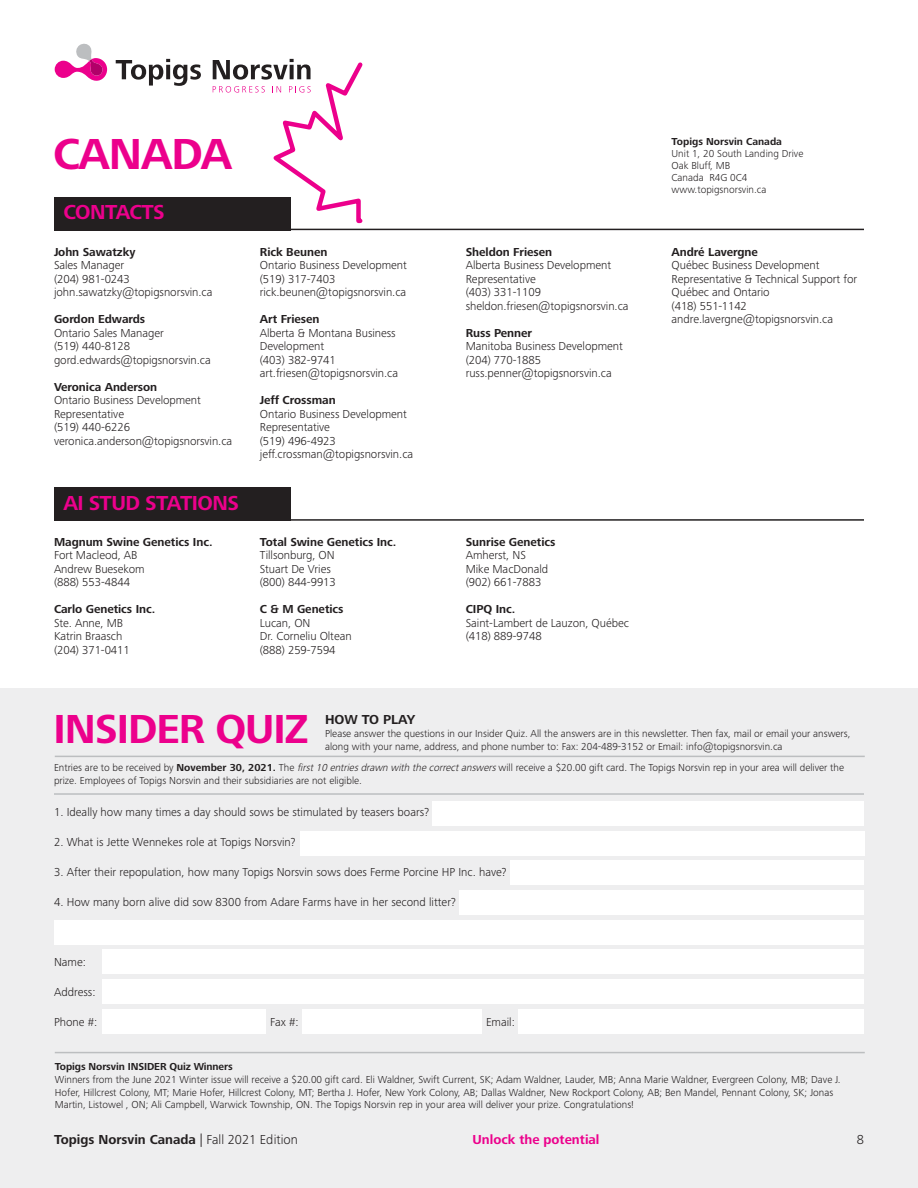
<style>
.page{position:relative;width:918px;height:1188px;background:#fff}
.page>*{position:absolute;margin:0;border:0;box-sizing:border-box;transform-origin:0 0}
.t1{font:700 45px "Frutiger Next Pro";letter-spacing:-.025em;color:#ec008c}
.t2{font:700 42px "Frutiger Next Pro";letter-spacing:-.025em;color:#ec008c}
.t3{font:700 21px "Frutiger Next Pro";letter-spacing:-.025em;color:#ec008c}
.t4{font:700 13.5px "Frutiger Next Pro";color:#231f20}
.t5{font:700 13.5px "Frutiger Next Pro";color:#ec008c}
.t6{font:300 13.5px "Frutiger Next Pro";color:#231f20}
.t7{font:300 12px/13.5px "Frutiger Next Pro";letter-spacing:-.005em;color:#231f20}
.t8{font:700 12px "Frutiger Next Pro";letter-spacing:-.005em;color:#231f20}
.t9{font:300 10.5px/12.6px "Frutiger Next Pro";color:#231f20}
.t10{font:700 10.5px "Frutiger Next Pro";letter-spacing:-.01em;color:#231f20}
.s1{font-weight:700}
.s2{font-style:italic}
.s3{font-weight:300}
</style>
<div class="page">
<div style="left:0;top:688px;width:918px;height:500px;background:#eeeeef"></div>
<div style="left:54px;top:197px;width:237px;height:33px;background:#231f20"></div>
<hr style="left:286px;top:229px;width:578px;height:1px;background:#231f20">
<div style="left:54px;top:488px;width:237px;height:33px;background:#231f20"></div>
<hr style="left:286px;top:519px;width:578px;height:2px;background:#231f20">
<div style="left:300px;top:831px;width:565px;height:24px;background:#fff"></div>
<div style="left:510px;top:861px;width:354px;height:24px;background:#fff"></div>
<div style="left:460px;top:891px;width:404px;height:24px;background:#fff"></div>
<div style="left:55px;top:920px;width:809px;height:24px;background:#fff"></div>
<div style="left:102px;top:950px;width:762px;height:24px;background:#fff"></div>
<div style="left:102px;top:979px;width:762px;height:25px;background:#fff"></div>
<div style="left:519px;top:1009px;width:345px;height:24px;background:#fff"></div>
<div style="left:102px;top:1009px;width:164px;height:24px;background:#fff"></div>
<div style="left:302px;top:1009px;width:180px;height:24px;background:#fff"></div>
<hr style="left:54px;top:793px;width:810px;height:2px;background:#bcbec0">
<hr style="left:55px;top:1052px;width:810px;height:1px;background:#bcbec0">
<hr style="left:55px;top:756px;width:810px;height:1px;background:#bcbec0">
<svg style="left:116px;top:59px;width:85px;height:27px"></svg>
<svg style="left:55px;top:43px;width:52px;height:38px"></svg>
<svg style="left:213px;top:59px;width:149px;height:164px"></svg>
<div style="left:432px;top:802px;width:432px;height:24px;background:#fff"></div>
<p class="t1" style="left:53px;top:128px;width:181px">CANADA</p>
<p class="t3" style="left:63px;top:200px;width:103px">CONTACTS</p>
<p class="t8" style="left:54px;top:245px;width:83px">John Sawatzky</p>
<p class="t7" style="left:54px;top:258px;width:72px">Sales Manager</p>
<p class="t7" style="left:54px;top:272px;width:77px">(204) 981-0243</p>
<p class="t7" style="left:54px;top:285px;width:160px">john.sawatzky@topigsnorsvin.ca</p>
<p class="t8" style="left:54px;top:312px;width:93px">Gordon Edwards</p>
<p class="t7" style="left:54px;top:326px;width:111px">Ontario Sales Manager</p>
<p class="t7" style="left:54px;top:339px;width:78px">(519) 440-8128</p>
<p class="t7" style="left:54px;top:353px;width:158px">gord.edwards@topigsnorsvin.ca</p>
<p class="t8" style="left:54px;top:380px;width:105px">Veronica Anderson</p>
<p class="t7" style="left:54px;top:393px;width:148px">Ontario Business Development<br>Representative</p>
<p class="t7" style="left:54px;top:420px;width:78px">(519) 440-6226</p>
<p class="t7" style="left:54px;top:434px;width:180px">veronica.anderson@topigsnorsvin.ca</p>
<p class="t3" style="left:63px;top:491px;width:177px">AI STUD STATIONS</p>
<p class="t8" style="left:54px;top:535px;width:160px">Magnum Swine Genetics Inc.</p>
<p class="t7" style="left:54px;top:548px;width:85px">Fort Macleod, AB</p>
<p class="t7" style="left:54px;top:562px;width:92px">Andrew Buesekom</p>
<p class="t7" style="left:54px;top:575px;width:78px">(888) 553-4844</p>
<p class="t8" style="left:54px;top:602px;width:103px">Carlo Genetics Inc.</p>
<p class="t7" style="left:54px;top:616px;width:71px">Ste. Anne, MB</p>
<p class="t7" style="left:54px;top:629px;width:70px">Katrin Braasch</p>
<p class="t7" style="left:54px;top:643px;width:77px">(204) 371-0411</p>
<p class="t8" style="left:260px;top:245px;width:69px">Rick Beunen</p>
<p class="t7" style="left:260px;top:258px;width:148px">Ontario Business Development</p>
<p class="t7" style="left:260px;top:272px;width:77px">(519) 317-7403</p>
<p class="t7" style="left:260px;top:285px;width:148px">rick.beunen@topigsnorsvin.ca</p>
<p class="t8" style="left:260px;top:312px;width:61px">Art Friesen</p>
<p class="t7" style="left:260px;top:326px;width:137px">Alberta &amp; Montana Business</p>
<p class="t7" style="left:260px;top:339px;width:66px">Development</p>
<p class="t7" style="left:260px;top:353px;width:78px">(403) 382-9741</p>
<p class="t7" style="left:260px;top:366px;width:140px">art.friesen@topigsnorsvin.ca</p>
<p class="t8" style="left:260px;top:393px;width:77px">Jeff Crossman</p>
<p class="t7" style="left:260px;top:407px;width:148px">Ontario Business Development</p>
<p class="t7" style="left:260px;top:420px;width:72px">Representative</p>
<p class="t7" style="left:260px;top:434px;width:78px">(519) 496-4923</p>
<p class="t7" style="left:260px;top:447px;width:155px">jeff.crossman@topigsnorsvin.ca</p>
<p class="t8" style="left:260px;top:535px;width:138px">Total Swine Genetics Inc.</p>
<p class="t7" style="left:260px;top:548px;width:76px">Tillsonburg, ON</p>
<p class="t7" style="left:260px;top:562px;width:73px">Stuart De Vries</p>
<p class="t7" style="left:260px;top:575px;width:78px">(800) 844-9913</p>
<p class="t8" style="left:260px;top:602px;width:85px">C &amp; M Genetics</p>
<p class="t7" style="left:260px;top:616px;width:52px">Lucan, ON</p>
<p class="t7" style="left:260px;top:629px;width:93px">Dr. Corneliu Oltean</p>
<p class="t7" style="left:260px;top:643px;width:77px">(888) 259-7594</p>
<p class="t8" style="left:466px;top:245px;width:88px">Sheldon Friesen</p>
<p class="t7" style="left:466px;top:258px;width:147px">Alberta Business Development<br>Representative</p>
<p class="t7" style="left:466px;top:285px;width:77px">(403) 331-1109</p>
<p class="t7" style="left:466px;top:299px;width:164px">sheldon.friesen@topigsnorsvin.ca</p>
<p class="t8" style="left:466px;top:326px;width:68px">Russ Penner</p>
<p class="t7" style="left:466px;top:339px;width:159px">Manitoba Business Development</p>
<p class="t7" style="left:466px;top:353px;width:77px">(204) 770-1885</p>
<p class="t7" style="left:466px;top:366px;width:148px">russ.penner@topigsnorsvin.ca</p>
<p class="t10" style="left:672px;top:136px;width:112px">Topigs Norsvin Canada</p>
<p class="t9" style="left:672px;top:147px;width:133px">Unit 1, 20 South Landing Drive</p>
<p class="t9" style="left:672px;top:159px;width:60px">Oak Bluff, MB</p>
<p class="t9" style="left:672px;top:171px;width:77px">Canada R4G 0C4</p>
<p class="t9" style="left:672px;top:183px;width:96px">www.topigsnorsvin.ca</p>
<p class="t8" style="left:672px;top:245px;width:88px">André Lavergne</p>
<p class="t7" style="left:672px;top:258px;width:187px">Québec Business Development<br>Representative &amp; Technical Support for<br>Québec and Ontario</p>
<p class="t7" style="left:672px;top:299px;width:77px">(418) 551-1142</p>
<p class="t7" style="left:672px;top:312px;width:163px">andre.lavergne@topigsnorsvin.ca</p>
<p class="t8" style="left:466px;top:535px;width:91px">Sunrise Genetics</p>
<p class="t7" style="left:466px;top:548px;width:62px">Amherst, NS</p>
<p class="t7" style="left:466px;top:562px;width:84px">Mike MacDonald</p>
<p class="t7" style="left:466px;top:575px;width:77px">(902) 661-7883</p>
<p class="t8" style="left:466px;top:602px;width:51px">CIPQ Inc.</p>
<p class="t7" style="left:466px;top:616px;width:165px">Saint-Lambert de Lauzon, Québec</p>
<p class="t7" style="left:466px;top:629px;width:78px">(418) 889-9748</p>
<p class="t2" style="left:54px;top:705px;width:256px">INSIDER QUIZ</p>
<p class="t9" style="left:54px;top:761px;width:792px">Entries are to be received by <span class="s1">November 30, 2021.</span> The <span class="s2">first10 entriesdrawn with the correctanswers</span>will receive a $20.00 gift card. The Topigs Norsvin rep in your area will deliver the prize. Employees of Topigs Norsvin and their subsidiaries are not eligible.</p>
<p class="t4" style="left:325px;top:712px;width:92px">HOW TO PLAY</p>
<p class="t9" style="left:325px;top:727px;width:527px">Please answer the questions in our Insider Quiz. All the answers are in this newsletter. Then fax, mail or email your answers, along with your name, address, and phone number to: Fax: 204-489-3152 or Email: info@topigsnorsvin.ca</p>
<p class="t7" style="left:54px;top:805px;width:377px">1. Ideally how many times a day should sows be stimulated by teasers boars?</p>
<p class="t7" style="left:54px;top:835px;width:243px">2. What is Jette Wennekes role at Topigs Norsvin?</p>
<p class="t7" style="left:54px;top:865px;width:454px">3. After their repopulation, how many Topigs Norsvin sows does Ferme Porcine HP Inc. have?</p>
<p class="t7" style="left:54px;top:895px;width:403px">4. How many born alive did sow 8300 from Adare Farms have in her second litter?</p>
<p class="t7" style="left:54px;top:955px;width:34px">Name:</p>
<p class="t7" style="left:54px;top:985px;width:43px">Address:</p>
<p class="t7" style="left:54px;top:1015px;width:45px">Phone #:</p>
<p class="t7" style="left:270px;top:1015px;width:30px">Fax #:</p>
<p class="t7" style="left:486px;top:1015px;width:30px">Email:</p>
<p class="t10" style="left:55px;top:1061px;width:179px">Topigs Norsvin INSIDER Quiz Winners</p>
<p class="t9" style="left:55px;top:1073px;width:787px">Winners from the June 2021 Winter issue will receive a $20.00 gift card. Eli Waldner, Swift Current, SK; Adam Waldner, Lauder, MB; Anna Marie Waldner, Evergreen Colony, MB; Dave J.<br>Hofer, Hillcrest Colony, MT; Marie Hofer, Hillcrest Colony, MT; Bertha J. Hofer, New York Colony, AB; Dallas Waldner, New Rockport Colony, AB; Ben Mandel, Pennant Colony, SK; Jonas<br>Martin, Listowel , ON; Ali Campbell, Warwick Township, ON. The Topigs Norsvin rep in your area will deliver your prize. Congratulations!</p>
<p class="t4" style="left:54px;top:1132px;width:246px">Topigs Norsvin Canada <span class="s3">| Fall 2021 Edition</span></p>
<p class="t6" style="left:857px;top:1132px;width:9px">8</p>
<p class="t5" style="left:472px;top:1132px;width:129px">Unlock the potential</p>
</div>
